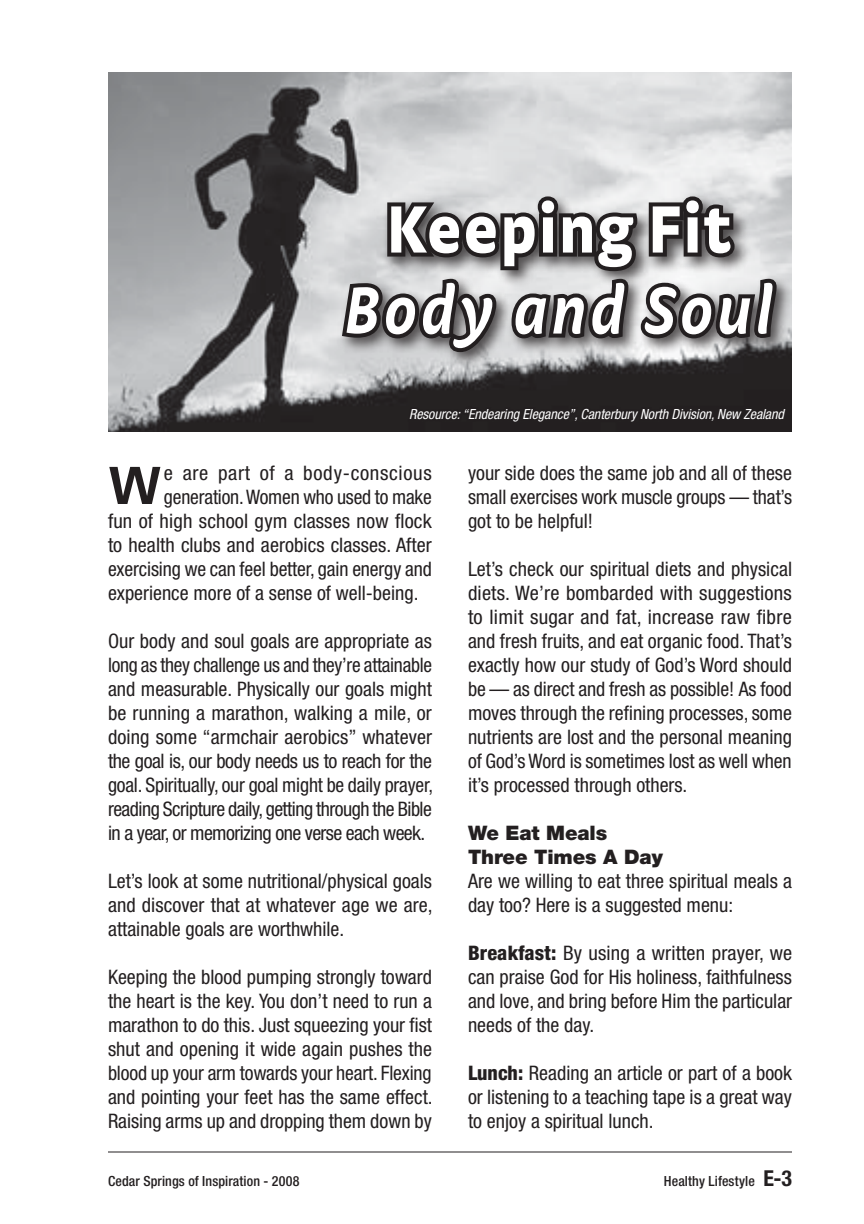
<style>
.page{position:relative;width:864px;height:1224px;background:#fff}
.page>*{position:absolute;margin:0;border:0;box-sizing:border-box;transform-origin:0 0}
.t1{font:italic 700 70.4px "Strada";letter-spacing:.055em;color:#fff;scale:.89 1}
.t2{font:900 70.4px "Strada TF";letter-spacing:.015em;color:#fff;scale:.89 1}
.t3{font:700 56.6px "Strada";color:#231f20}
.t4{font:condensed 20px/24px "Helvetica Neue";color:#231f20;text-align:justify}
.t5{font:condensed 20px "Helvetica Neue";letter-spacing:.03em;color:#231f20}
.t6{font:900 20px/24px "Helvetica Neue";letter-spacing:-.005em;color:#231f20}
.t7{font:italic condensed 14px "Helvetica Neue";letter-spacing:-.005em;color:#fff}
.t8{font:500 condensed 14px "Helvetica Neue";letter-spacing:.01em;color:#231f20}
.s1{font-weight:800}
.s2{font-weight:700;font-size:22px}
</style>
<div class="page">
<hr style="left:108px;top:1152px;width:684px;height:1px;background:#231f20">
<img style="left:108px;top:72px;width:684px;height:360px">
<div style="left:337px;top:192px;width:527px;height:242px;background:#231f20;opacity:.75"></div>
<svg style="left:337px;top:192px;width:444px;height:164px;background:#7f7d7e"></svg>
<svg style="left:405px;top:367px;width:385px;height:67px;background:#333030"></svg>
<h1 class="t2" style="left:386px;top:185px;width:389px">Keeping Fit</h1>
<h1 class="t1" style="left:344px;top:268px;width:483px">Body and Soul</h1>
<p class="t7" style="left:409px;top:406px;width:376px">Resource: “Endearing Elegance”, Canterbury North Division, New Zealand</p>
<h2 class="t3" style="left:108px;top:451px;width:55px">W</h2>
<p class="t5" style="left:164px;top:461px;width:269px">e are part of a body‑conscious</p>
<p class="t4" style="left:164px;top:485px;width:269px">generation. Women who used to make</p>
<p class="t4" style="left:108px;top:509px;width:325px">fun of high school gym classes now flock</p>
<p class="t4" style="left:108px;top:533px;width:325px">to health clubs and aerobics classes. After</p>
<p class="t4" style="left:108px;top:557px;width:326px">exercising we can feel better, gain energy and</p>
<p class="t4" style="left:108px;top:581px;width:312px">experience more of a sense of well‑being.</p>
<p class="t4" style="left:108px;top:629px;width:327px">Our body and soul goals are appropriate as long as they challenge us and they’re attainable and measurable. Physically our goals might be running a marathon, walking a mile, or doing some “armchair aerobics” whatever the goal is, our body needs us to reach for the goal. Spiritually, our goal might be daily prayer, reading Scripture daily, getting through the Bible in a year, or memorizing one verse each week.</p>
<p class="t4" style="left:108px;top:869px;width:326px">Let’s look at some nutritional/physical goals and discover that at whatever age we are, attainable goals are worthwhile.</p>
<p class="t4" style="left:108px;top:965px;width:326px">Keeping the blood pumping strongly toward the heart is the key. You don’t need to run a marathon to do this. Just squeezing your fist shut and opening it wide again pushes the blood up your arm towards your heart. Flexing and pointing your feet has the same effect.<br>Raising arms up and dropping them down by</p>
<p class="t4" style="left:468px;top:461px;width:326px">your side does the same job and all of these small exercises work muscle groups — that’s got to be helpful!</p>
<p class="t4" style="left:468px;top:557px;width:326px">Let’s check our spiritual diets and physical diets. We’re bombarded with suggestions to limit sugar and fat, increase raw fibre and fresh fruits, and eat organic food. That’s exactly how our study of God’s Word should be — as direct and fresh as possible! As food moves through the refining processes, some nutrients are lost and the personal meaning of God’s Word is sometimes lost as well when it’s processed through others.</p>
<p class="t6" style="left:468px;top:821px;width:196px">We Eat Meals<br>Three Times A Day</p>
<p class="t4" style="left:468px;top:869px;width:326px">Are we willing to eat three spiritual meals a day too? Here is a suggested menu:</p>
<p class="t4" style="left:468px;top:941px;width:326px"><span class="s1">Breakfast:</span> By using a written prayer, we can praise God for His holiness, faithfulness and love, and bring before Him the particular needs of the day.</p>
<p class="t4" style="left:468px;top:1061px;width:326px"><span class="s1">Lunch:</span> Reading an article or part of a book or listening to a teaching tape is a great way to enjoy a spiritual lunch.</p>
<p class="t8" style="left:108px;top:1172px;width:193px">Cedar Springs of Inspiration - 2008</p>
<p class="t8" style="left:664px;top:1172px;width:130px">Healthy Lifestyle <span class="s2">E-3</span></p>
</div>
